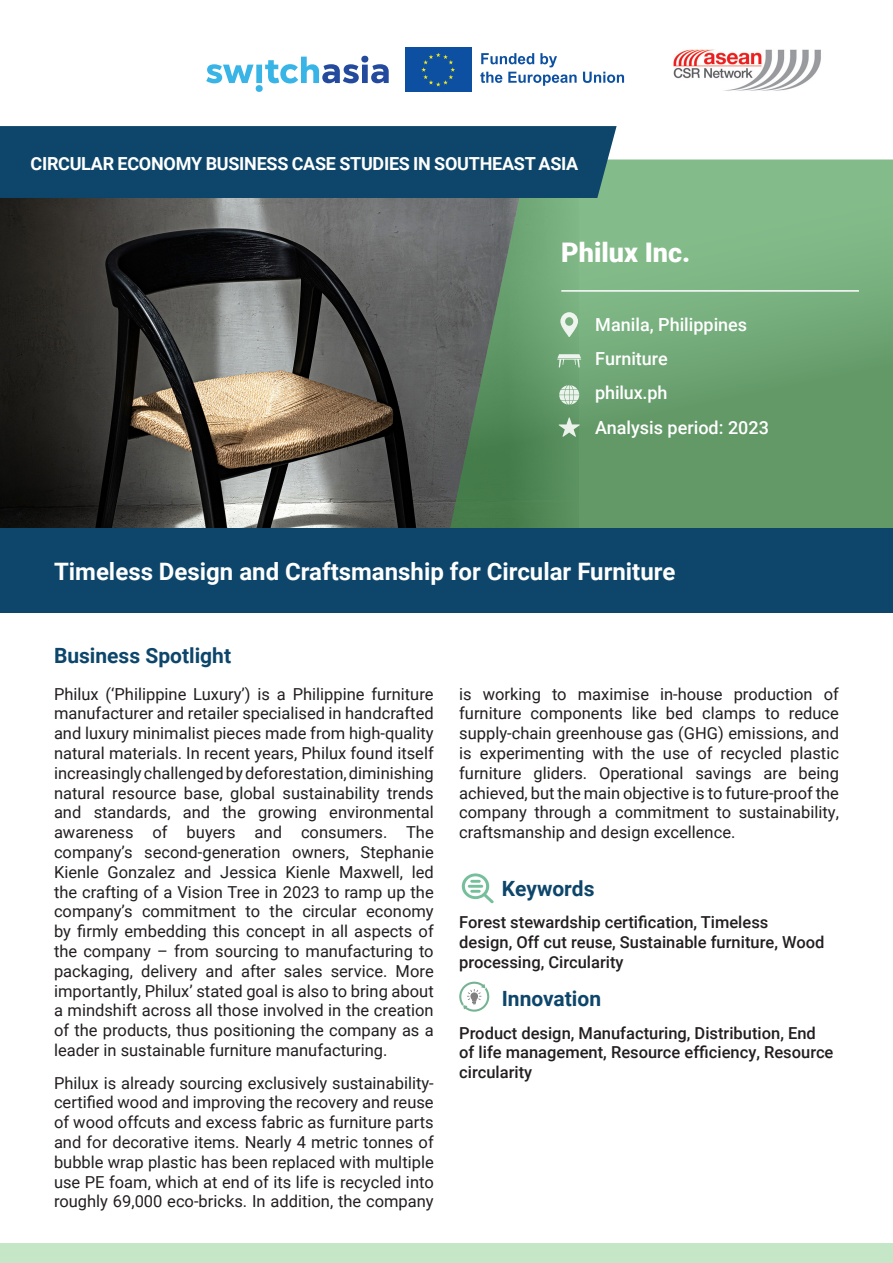
<style>
.page{position:relative;width:893px;height:1263px;background:#fff}
.page>*{position:absolute;margin:0;border:0;box-sizing:border-box;transform-origin:0 0}
.t1{font:900 27px "Roboto";color:#fff}
.headline{font:700 24px "Roboto";color:#fff}
.heading{font:700 21px "Roboto";color:#0d466a}
.t2{font:500 18px "Roboto";color:#fff}
.t3{font:700 18px "Roboto";letter-spacing:-.015em;color:#fff}
.body{font:16.5px/19.8px "Roboto";color:#231f20;text-align:justify}
.body-2{font:500 16.5px/19.8px "Roboto";color:#231f20}
</style>
<div class="page">
<div style="left:0;top:1244px;width:893px;height:19px;background:#c6e6c8"></div>
<img style="left:0;top:198px;width:414px;height:331px">
<div style="left:405px;top:47px;width:67px;height:45px;background:#0d50a1"></div>
<svg style="left:421px;top:53px;width:34px;height:34px"></svg>
<svg style="left:480px;top:53px;width:97px;height:33px"></svg>
<svg style="left:583px;top:72px;width:41px;height:11px"></svg>
<svg style="left:206px;top:56px;width:183px;height:36px"></svg>
<img style="left:673px;top:49px;width:148px;height:42px">
<svg style="left:414px;top:160px;width:479px;height:369px;background:#6b9b71"></svg>
<hr style="left:561px;top:290px;width:298px;height:2px;background:#fff">
<svg style="left:559px;top:385px;width:20px;height:20px"></svg>
<svg style="left:560px;top:312px;width:18px;height:25px"></svg>
<div style="left:0;top:126px;width:617px;height:72px;background:#0d466a"></div>
<svg style="left:558px;top:417px;width:22px;height:20px"></svg>
<div style="left:0;top:529px;width:893px;height:84px;background:#0d466a"></div>
<svg style="left:462px;top:873px;width:32px;height:30px"></svg>
<svg style="left:459px;top:982px;width:30px;height:30px"></svg>
<svg style="left:557px;top:354px;width:24px;height:13px"></svg>
<p class="t3" style="left:31px;top:151px;width:549px">CIRCULAR ECONOMY BUSINESS CASE STUDIES IN SOUTHEAST ASIA</p>
<p class="t1" style="left:561px;top:233px;width:131px">Philux Inc.</p>
<p class="t2" style="left:595px;top:312px;width:153px">Manila, Philippines</p>
<p class="t2" style="left:595px;top:346px;width:74px">Furniture</p>
<p class="t2" style="left:595px;top:380px;width:74px">philux.ph</p>
<p class="t2" style="left:595px;top:415px;width:175px">Analysis period: 2023</p>
<p class="headline" style="left:54px;top:555px;width:623px">Timeless Design and Craftsmanship for Circular Furniture</p>
<p class="heading" style="left:54px;top:640px;width:179px">Business Spotlight</p>
<p class="body" style="left:54px;top:683px;width:381px">Philux (‘Philippine Luxury’) is a Philippine furniture manufacturer and retailer specialised in handcrafted and luxury minimalist pieces made from high-quality natural materials. In recent years, Philux found itself increasingly challenged by deforestation, diminishing natural resource base, global sustainability trends and standards, and the growing environmental awareness of buyers and consumers. The company’s second-generation owners, Stephanie Kienle Gonzalez and Jessica Kienle Maxwell, led the crafting of a Vision Tree in 2023 to ramp up the company’s commitment to the circular economy by firmly embedding this concept in all aspects of the company – from sourcing to manufacturing to packaging, delivery and after sales service. More importantly, Philux’ stated goal is also to bring about a mindshift across all those involved in the creation of the products, thus positioning the company as a leader in sustainable furniture manufacturing.</p>
<p class="body" style="left:54px;top:1072px;width:381px">Philux is already sourcing exclusively sustainability&shy;certified wood and improving the recovery and reuse of wood offcuts and excess fabric as furniture parts and for decorative items. Nearly 4 metric tonnes of bubble wrap plastic has been replaced with multiple use PE foam, which at end of its life is recycled into roughly 69,000 eco-bricks. In addition, the company</p>
<p class="body" style="left:459px;top:683px;width:381px">is working to maximise in-house production of furniture components like bed clamps to reduce supply-chain greenhouse gas (GHG) emissions, and is experimenting with the use of recycled plastic furniture gliders. Operational savings are being achieved, but the main objective is to future-proof the company through a commitment to sustainability, craftsmanship and design excellence.</p>
<p class="heading" style="left:502px;top:874px;width:94px">Keywords</p>
<p class="body-2" style="left:459px;top:912px;width:367px">Forest stewardship certification, Timeless design, Off cut reuse, Sustainable furniture, Wood processing, Circularity</p>
<p class="heading" style="left:502px;top:984px;width:101px">Innovation</p>
<p class="body-2" style="left:459px;top:1022px;width:376px">Product design, Manufacturing, Distribution, End of life management, Resource efficiency, Resource circularity</p>
</div>
